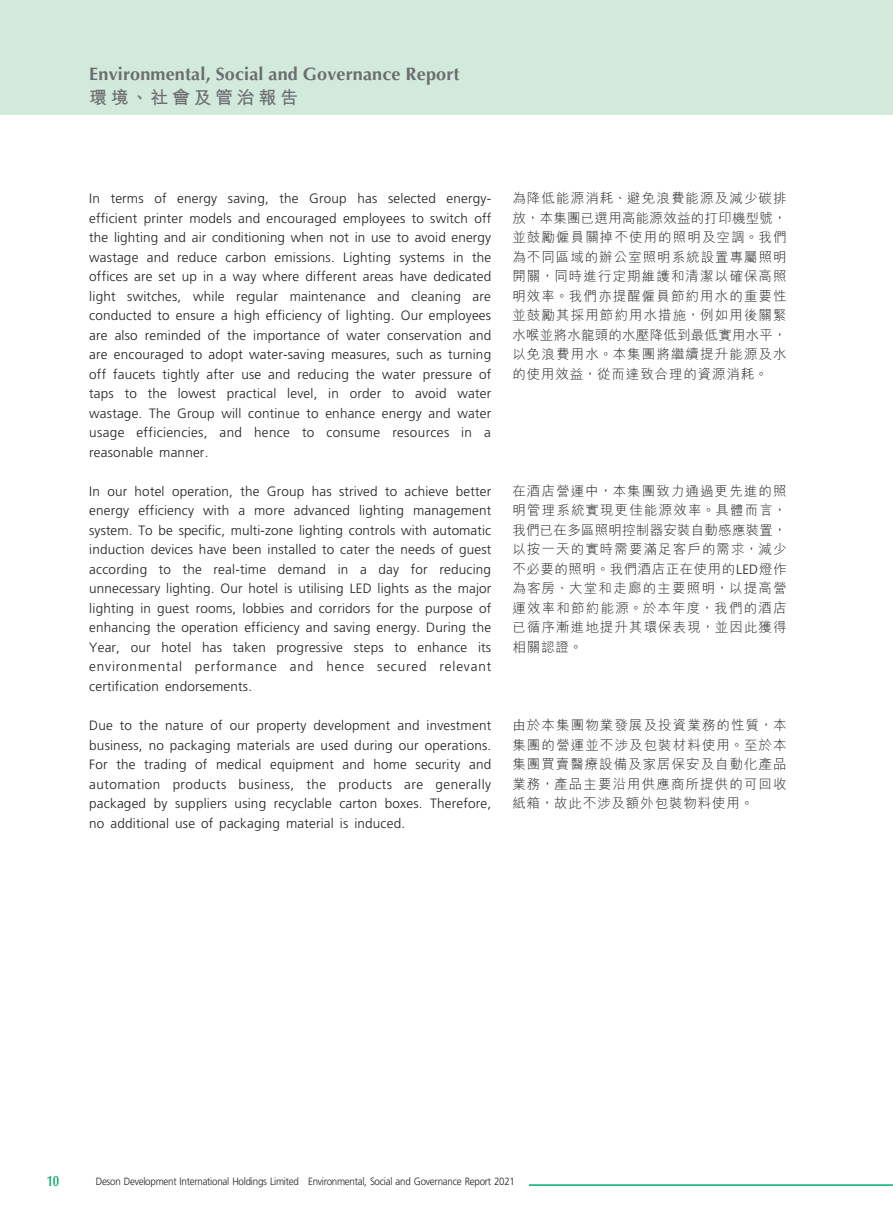
<style>
.page{position:relative;width:893px;height:1212px;background:#fff}
.page>*{position:absolute;margin:0;border:0;box-sizing:border-box;transform-origin:0 0}
.t1{font:700 18px "Optima LT Std";letter-spacing:.01em;color:#6c6d70}
.t2{font:700 18px "M Hei HK";letter-spacing:.2em;color:#6c6d70}
.t3{font:600 15px "Optima LT Std";color:#03ad6d;scale:.83 1}
._11_P0{font:300 13.5px/19.5px "Frutiger LT Std";letter-spacing:.015em;color:#231f20;text-align:justify}
._11_P0-2{font:300 13.5px/19.5px "M Hei HK";letter-spacing:.08em;color:#231f20;text-align:justify}
.t4{font:300 10.5px "Frutiger LT Std";letter-spacing:-.025em;color:#231f20;scale:.93 1}
.s1{font-family:"Frutiger LT Std"}
</style>
<div class="page">
<div style="left:0;top:0;width:893px;height:115px;background:#d1eadb"></div>
<hr style="left:529px;top:1184px;width:364px;height:2px;background:#03ad6d">
<h1 class="t1" style="left:89px;top:64px;width:372px">Environmental, Social and Governance Report</h1>
<h1 class="t2" style="left:89px;top:84px;width:210px">環境、社會及管治報告</h1>
<p class="_11_P0" style="left:89px;top:189px;width:403px">In terms of energy saving, the Group has selected energy&shy;efficient printer models and encouraged employees to switch off the lighting and air conditioning when not in use to avoid energy wastage and reduce carbon emissions. Lighting systems in the offices are set up in a way where different areas have dedicated light switches, while regular maintenance and cleaning are conducted to ensure a high efficiency of lighting. Our employees are also reminded of the importance of water conservation and are encouraged to adopt water-saving measures, such as turning off faucets tightly after use and reducing the water pressure of taps to the lowest practical level, in order to avoid water wastage. The Group will continue to enhance energy and water usage efficiencies, and hence to consume resources in a reasonable manner.</p>
<p class="_11_P0" style="left:89px;top:482px;width:404px">In our hotel operation, the Group has strived to achieve better energy efficiency with a more advanced lighting management system. To be specific, multi-zone lighting controls with automatic induction devices have been installed to cater the needs of guest according to the real-time demand in a day for reducing unnecessary lighting. Our hotel is utilising LED lights as the major lighting in guest rooms, lobbies and corridors for the purpose of enhancing the operation efficiency and saving energy. During the Year, our hotel has taken progressive steps to enhance its environmental performance and hence secured relevant certification endorsements.</p>
<p class="_11_P0" style="left:89px;top:716px;width:403px">Due to the nature of our property development and investment business, no packaging materials are used during our operations.<br>For the trading of medical equipment and home security and automation products business, the products are generally packaged by suppliers using recyclable carton boxes. Therefore, no additional use of packaging material is induced.</p>
<p class="_11_P0-2" style="left:512px;top:188px;width:276px">為降低能源消耗、避免浪費能源及減少碳排放，本集團已選用高能源效益的打印機型號，並鼓勵僱員關掉不使用的照明及空調。我們為不同區域的辦公室照明系統設置專屬照明開關，同時進行定期維護和清潔以確保高照明效率。我們亦提醒僱員節約用水的重要性並鼓勵其採用節約用水措施，例如用後關緊水喉並將水龍頭的水壓降低到最低實用水平，以免浪費用水。本集團將繼續提升能源及水的使用效益，從而達致合理的資源消耗。</p>
<p class="_11_P0-2" style="left:512px;top:481px;width:276px">在酒店營運中，本集團致力通過更先進的照明管理系統實現更佳能源效率。具體而言，我們已在多區照明控制器安裝自動感應裝置，以按一天的實時需要滿足客戶的需求，減少不必要的照明。我們酒店正在使用的<span class="s1">LED</span>燈作為客房、大堂和走廊的主要照明，以提高營運效率和節約能源。於本年度，我們的酒店已循序漸進地提升其環保表現，並因此獲得相關認證。</p>
<p class="_11_P0-2" style="left:512px;top:715px;width:276px">由於本集團物業發展及投資業務的性質，本集團的營運並不涉及包裝材料使用。至於本集團買賣醫療設備及家居保安及自動化產品業務，產品主要沿用供應商所提供的可回收紙箱，故此不涉及額外包裝物料使用。</p>
<p class="t3" style="left:46px;top:1172px;width:17px">10</p>
<p class="t4" style="left:96px;top:1175px;width:452px">Deson Development International Holdings Limited Environmental, Social and Governance Report 2021</p>
</div>
